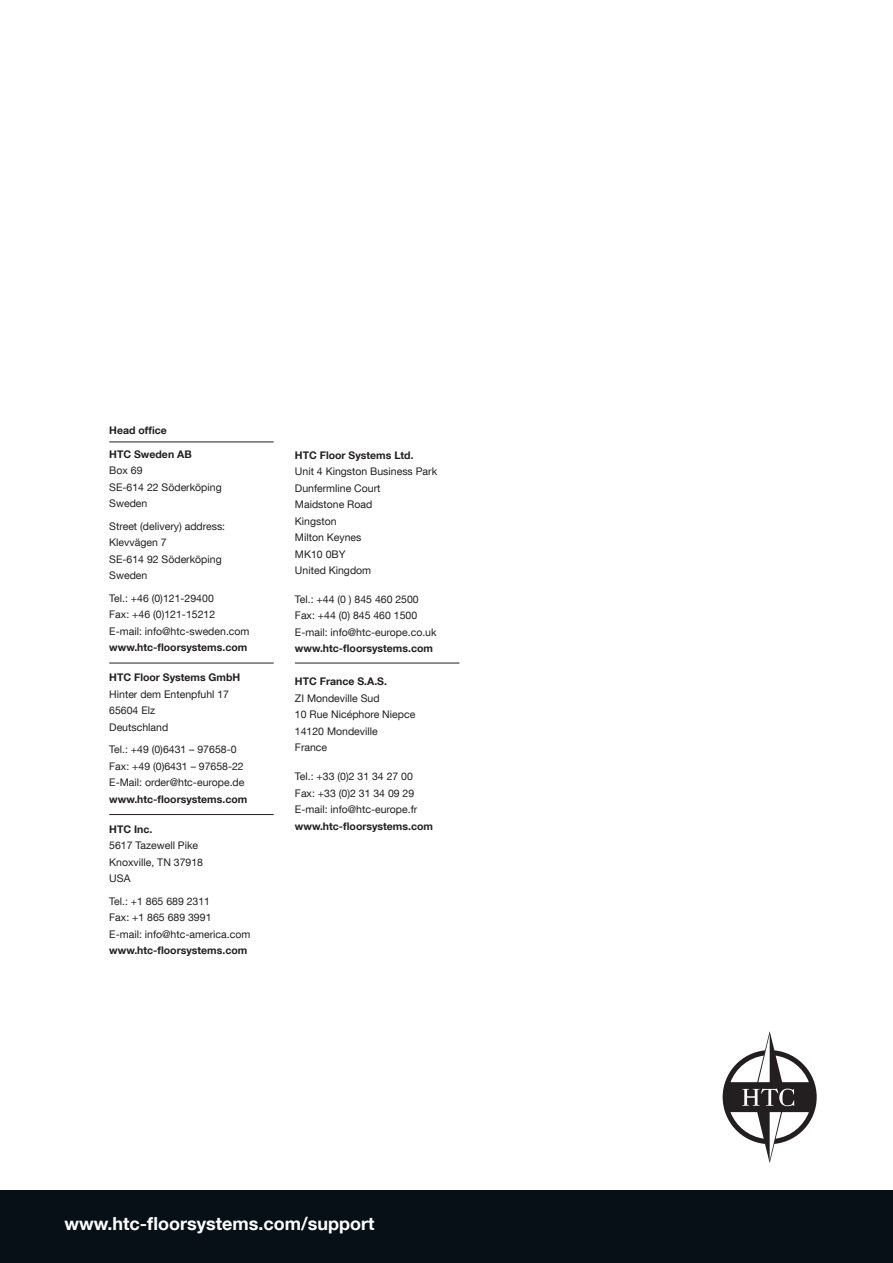
<style>
.page{position:relative;width:893px;height:1263px;background:#fff}
.page>*{position:absolute;margin:0;border:0;box-sizing:border-box;transform-origin:0 0}
.t1{font:700 18px "Helvetica Neue LT Com";color:#fff}
.t2{font:10.5px/16.5px "Helvetica Neue LT Com";color:#231f20}
.t3{font:700 10.5px "Helvetica Neue LT Com";color:#231f20}
.s1{font-weight:700}
</style>
<div class="page">
<div style="left:0;top:1191px;width:893px;height:72px;background:#071017"></div>
<svg style="left:723px;top:1031px;width:94px;height:131px"></svg>
<hr style="left:109px;top:442px;width:165px;height:1px;background:#231f20">
<hr style="left:109px;top:663px;width:165px;height:1px;background:#231f20">
<hr style="left:109px;top:814px;width:165px;height:1px;background:#231f20">
<hr style="left:295px;top:663px;width:164px;height:1px;background:#231f20">
<p class="t3" style="left:109px;top:423px;width:59px">Head office</p>
<p class="t3" style="left:109px;top:447px;width:84px">HTC Sweden AB</p>
<p class="t2" style="left:109px;top:462px;width:35px">Box 69</p>
<p class="t2" style="left:109px;top:479px;width:114px">SE-614 22 Söderköping</p>
<p class="t2" style="left:109px;top:495px;width:40px">Sweden</p>
<p class="t2" style="left:109px;top:518px;width:117px">Street (delivery) address:</p>
<p class="t2" style="left:109px;top:534px;width:59px">Klevvägen 7</p>
<p class="t2" style="left:109px;top:551px;width:114px">SE-614 92 Söderköping</p>
<p class="t2" style="left:109px;top:567px;width:40px">Sweden</p>
<p class="t2" style="left:109px;top:590px;width:106px">Tel.: +46 (0)121-29400</p>
<p class="t2" style="left:109px;top:606px;width:142px">Fax: +46 (0)121-15212<br>E-mail: info@htc-sweden.com <span class="s1">www.htc-floorsystems.com</span></p>
<p class="t3" style="left:109px;top:671px;width:133px">HTC Floor Systems GmbH</p>
<p class="t2" style="left:109px;top:686px;width:121px">Hinter dem Entenpfuhl 17</p>
<p class="t2" style="left:109px;top:702px;width:47px">65604 Elz</p>
<p class="t2" style="left:109px;top:719px;width:60px">Deutschland</p>
<p class="t2" style="left:109px;top:741px;width:129px">Tel.: +49 (0)6431 – 97658-0</p>
<p class="t2" style="left:109px;top:758px;width:136px">Fax: +49 (0)6431 – 97658-22</p>
<p class="t2" style="left:109px;top:774px;width:140px">E-Mail: order@htc-europe.de <span class="s1">www.htc-floorsystems.com</span></p>
<p class="t3" style="left:109px;top:822px;width:45px">HTC Inc.</p>
<p class="t2" style="left:109px;top:837px;width:90px">5617 Tazewell Pike</p>
<p class="t2" style="left:109px;top:854px;width:95px">Knoxville, TN 37918</p>
<p class="t2" style="left:109px;top:870px;width:23px">USA</p>
<p class="t2" style="left:109px;top:893px;width:102px">Tel.: +1 865 689 2311</p>
<p class="t2" style="left:109px;top:909px;width:104px">Fax: +1 865 689 3991</p>
<p class="t2" style="left:109px;top:926px;width:143px">E-mail: info@htc-america.com <span class="s1">www.htc-floorsystems.com</span></p>
<p class="t3" style="left:295px;top:448px;width:120px">HTC Floor Systems Ltd.</p>
<p class="t2" style="left:295px;top:463px;width:144px">Unit 4 Kingston Business Park</p>
<p class="t2" style="left:295px;top:479px;width:87px">Dunfermline Court</p>
<p class="t2" style="left:295px;top:496px;width:79px">Maidstone Road</p>
<p class="t2" style="left:295px;top:512px;width:43px">Kingston</p>
<p class="t2" style="left:295px;top:529px;width:68px">Milton Keynes</p>
<p class="t2" style="left:295px;top:545px;width:78px">MK10 0BY<br>United Kingdom</p>
<p class="t2" style="left:295px;top:590px;width:125px">Tel.: +44 (0 ) 845 460 2500</p>
<p class="t2" style="left:295px;top:607px;width:143px">Fax: +44 (0) 845 460 1500<br>E-mail: info@htc-europe.co.uk <span class="s1">www.htc-floorsystems.com</span></p>
<p class="t3" style="left:295px;top:675px;width:94px">HTC France S.A.S.</p>
<p class="t2" style="left:295px;top:689px;width:86px">ZI Mondeville Sud</p>
<p class="t2" style="left:295px;top:706px;width:122px">10 Rue Nicéphore Niepce<br>14120 Mondeville</p>
<p class="t2" style="left:295px;top:739px;width:34px">France</p>
<p class="t2" style="left:295px;top:768px;width:119px">Tel.: +33 (0)2 31 34 27 00</p>
<p class="t2" style="left:295px;top:784px;width:121px">Fax: +33 (0)2 31 34 09 29</p>
<p class="t2" style="left:295px;top:801px;width:124px">E-mail: info@htc-europe.fr</p>
<p class="t3" style="left:295px;top:819px;width:140px">www.htc-floorsystems.com</p>
<h1 class="t1" style="left:65px;top:1212px;width:311px">www.htc-floorsystems.com/support</h1>
</div>
